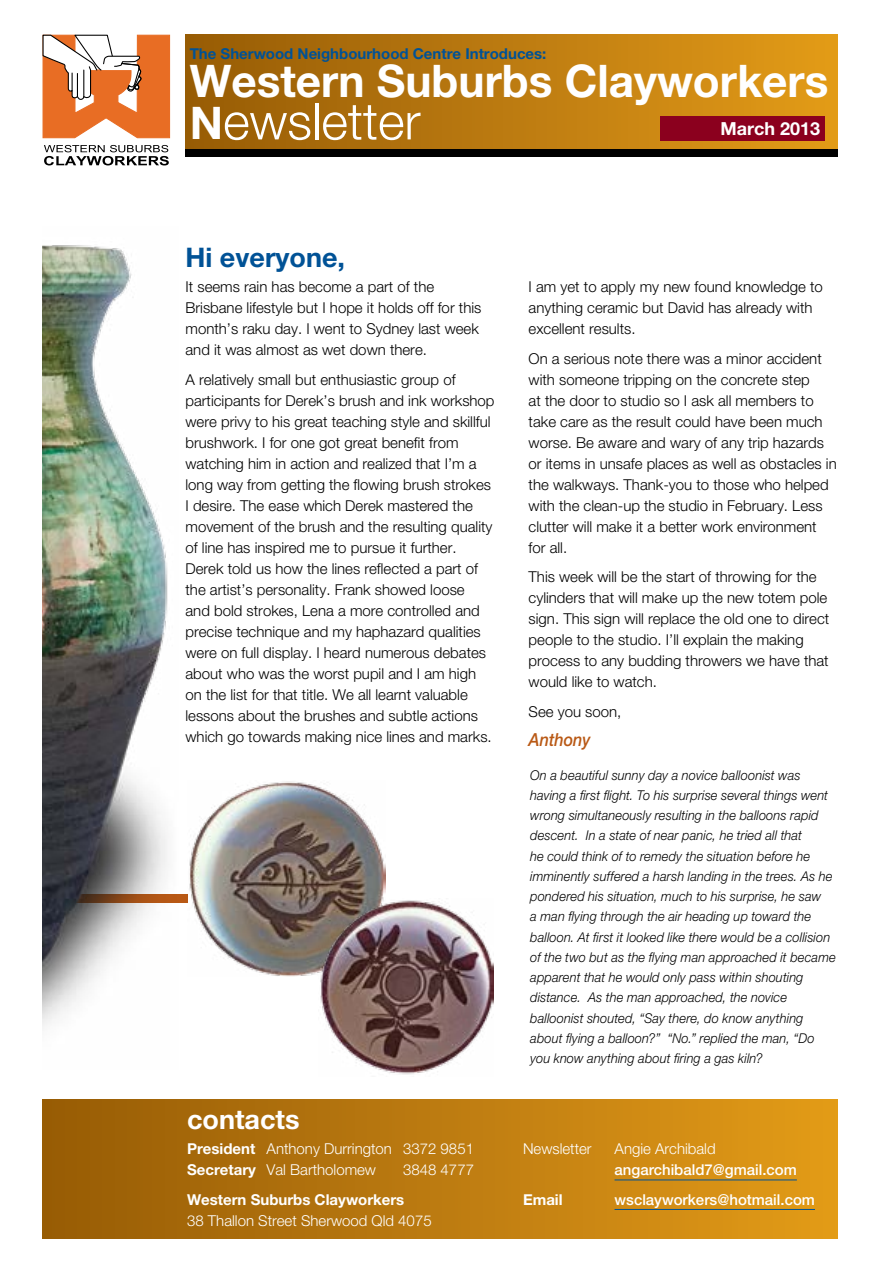
<style>
.page{position:relative;width:893px;height:1263px;background:#fff}
.page>*{position:absolute;margin:0;border:0;box-sizing:border-box;transform-origin:0 0}
.t1{font:300 51px "Helvetica Neue";color:#fff}
.t2{font:700 45px "Helvetica Neue";color:#fff}
.t3{font:700 27px "Helvetica Neue";color:#005296}
.t4{font:700 27px "Helvetica Neue";color:#fff}
.t5{font:700 18px "Helvetica Neue";color:#fff}
.t6{font:italic 500 18px "Helvetica Neue";color:#b95915;scale:.9 1}
.t7{font:300 15px/21px "Helvetica Neue";color:#000}
.t8{font:300 15px/21px "Helvetica Neue";color:#fff}
.t9{font:500 15px "Helvetica Neue";color:#fff}
.t10{font:700 15px "Helvetica Neue";color:#005296}
.t11{font:700 15px "Helvetica Neue";color:#fff}
.t12{font:italic 300 13.5px/20.2px "Helvetica Neue";letter-spacing:.01em;color:#000;scale:.95 1}
.s1{font-weight:700;font-size:45px}
.s2{font-weight:700}
</style>
<div class="page">
<div style="left:51px;top:894px;width:136px;height:9px;background:#b95915"></div>
<img style="left:43px;top:245px;width:125px;height:782px">
<div style="left:185px;top:35px;width:653px;height:115px;background:linear-gradient(to right,#975c06,#e39b19)"></div>
<svg style="left:44px;top:145px;width:125px;height:20px"></svg>
<svg style="left:43px;top:35px;width:127px;height:104px"></svg>
<div style="left:185px;top:150px;width:653px;height:7px;background:#000"></div>
<div style="left:660px;top:116px;width:164px;height:24px;background:#8b001e"></div>
<img style="left:187px;top:781px;width:198px;height:195px">
<img style="left:319px;top:898px;width:174px;height:177px">
<div style="left:43px;top:1099px;width:795px;height:139px;background:linear-gradient(to right,#975c06,#e39b19)"></div>
<hr style="left:614px;top:1179px;width:183px;height:1px;background:#005296">
<hr style="left:614px;top:1209px;width:201px;height:1px;background:#005296">
<p class="t10" style="left:190px;top:44px;width:358px">The Sherwood Neighbourhood Centre Introduces:</p>
<h2 class="t2" style="left:190px;top:54px;width:640px">Western Suburbs Clayworkers</h2>
<h1 class="t1" style="left:190px;top:90px;width:232px"><span class="s1">N</span>ewsletter</h1>
<p class="t5" style="left:720px;top:118px;width:101px">March 2013</p>
<h3 class="t3" style="left:185px;top:241px;width:161px">Hi everyone,</h3>
<p class="t7" style="left:185px;top:276px;width:297px">It seems rain has become a part of the Brisbane lifestyle but I hope it holds off for this month’s raku day. I went to Sydney last week and it was almost as wet down there.</p>
<p class="t7" style="left:185px;top:369px;width:311px">A relatively small but enthusiastic group of participants for Derek’s brush and ink workshop were privy to his great teaching style and skillful brushwork. I for one got great benefit from watching him in action and realized that I’m a long way from getting the flowing brush strokes I desire. The ease which Derek mastered the movement of the brush and the resulting quality of line has inspired me to pursue it further.<br>Derek told us how the lines reflected a part of the artist’s personality. Frank showed loose<br>and bold strokes, Lena a more controlled and precise technique and my haphazard qualities were on full display. I heard numerous debates about who was the worst pupil and I am high on the list for that title. We all learnt valuable lessons about the brushes and subtle actions which go towards making nice lines and marks.</p>
<h3 class="t4" style="left:187px;top:1103px;width:114px">contacts</h3>
<p class="t8" style="left:187px;top:1138px;width:288px"><span class="s2">President</span> Anthony Durrington 3372 9851<br><span class="s2">Secretary</span> Val Bartholomew</p>
<p class="t8" style="left:403px;top:1159px;width:72px">3848 4777</p>
<p class="t11" style="left:187px;top:1190px;width:219px">Western Suburbs Clayworkers</p>
<p class="t8" style="left:187px;top:1210px;width:246px">38 Thallon Street Sherwood Qld 4075</p>
<p class="t7" style="left:529px;top:276px;width:296px">I am yet to apply my new found knowledge to anything ceramic but David has already with excellent results.</p>
<p class="t7" style="left:529px;top:348px;width:310px">On a serious note there was a minor accident with someone tripping on the concrete step<br>at the door to studio so I ask all members to take care as the result could have been much worse. Be aware and wary of any trip hazards or items in unsafe places as well as obstacles in the walkways. Thank-you to those who helped with the clean-up the studio in February. Less clutter will make it a better work environment for all.</p>
<p class="t7" style="left:529px;top:566px;width:302px">This week will be the start of throwing for the cylinders that will make up the new totem pole sign. This sign will replace the old one to direct people to the studio. I’ll explain the making process to any budding throwers we have that would like to watch.</p>
<p class="t7" style="left:529px;top:701px;width:94px">See you soon,</p>
<p class="t6" style="left:529px;top:729px;width:70px">Anthony</p>
<p class="t12" style="left:530px;top:764px;width:323px">On a beautiful sunny day a novice balloonist was having a first flight. To his surprise several things went wrong simultaneously resulting in the balloons rapid descent. In a state of near panic, he tried all that<br>he could think of to remedy the situation before he imminently suffered a harsh landing in the trees. As he pondered his situation, much to his surprise, he saw<br>a man flying through the air heading up toward the balloon. At first it looked like there would be a collision of the two but as the flying man approached it became apparent that he would only pass within shouting distance. As the man approached, the novice balloonist shouted, “Say there, do know anything about flying a balloon?” “No.” replied the man, “Do you know anything about firing a gas kiln?</p>
<p class="t8" style="left:523px;top:1138px;width:70px">Newsletter</p>
<p class="t8" style="left:614px;top:1138px;width:103px">Angie Archibald</p>
<p class="t9" style="left:614px;top:1161px;width:184px">angarchibald7@gmail.com</p>
<p class="t11" style="left:523px;top:1190px;width:41px">Email</p>
<p class="t9" style="left:614px;top:1191px;width:202px">wsclayworkers@hotmail.com</p>
</div>
